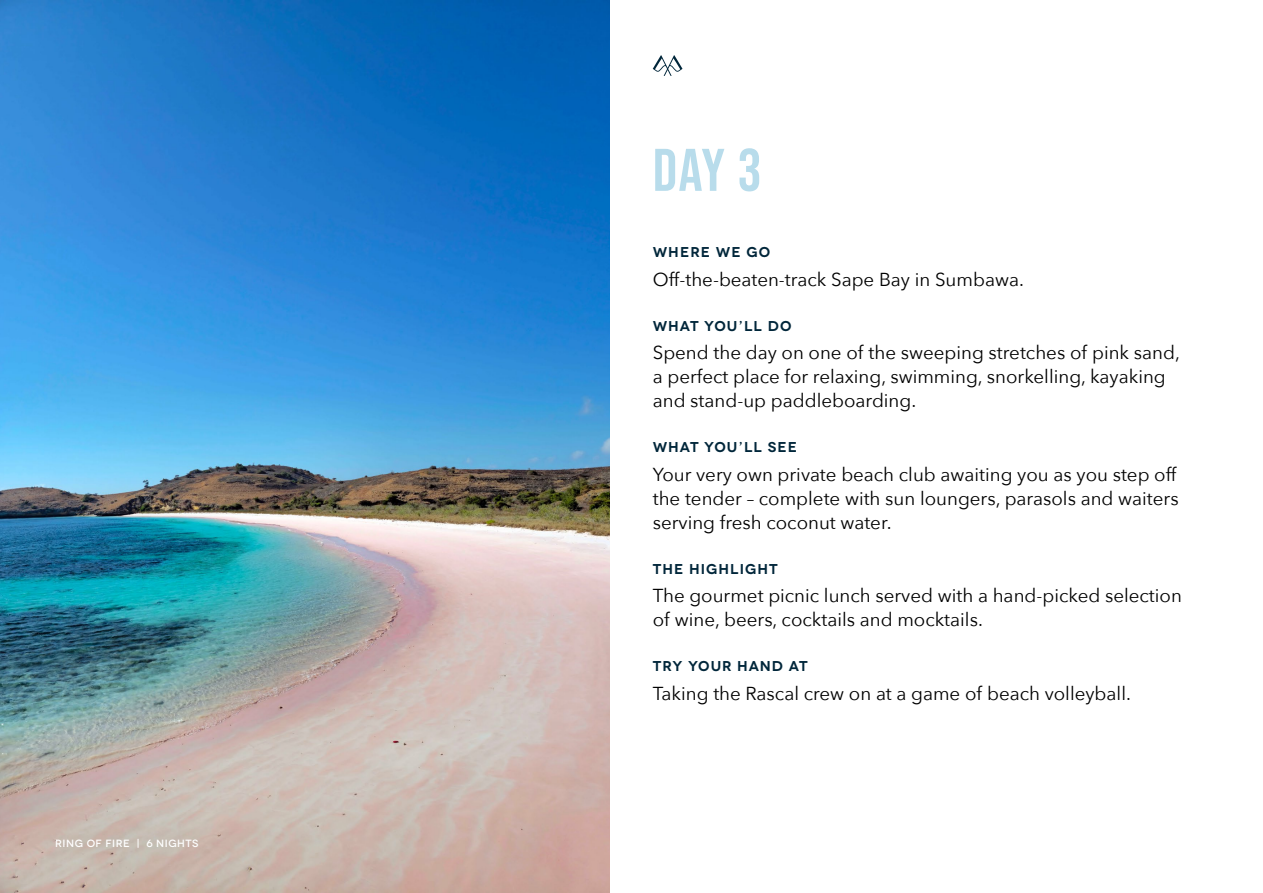
<style>
.page{position:relative;width:1263px;height:893px;background:#fff}
.page>*{position:absolute;margin:0;border:0;box-sizing:border-box;transform-origin:0 0}
.t1{font:60px "Bebas Neue";color:#b8dceb}
.t2{font:18.75px/24px "Avenir Next";color:#000}
.t3{font:600 14.25px "Novecentowide";letter-spacing:.075em;color:#00263a}
.t4{font:500 10.5px "Novecentowide";letter-spacing:.05em;color:#fff}
</style>
<div class="page">
<img style="left:0;top:0;width:609px;height:893px">
<svg style="left:653px;top:55px;width:29px;height:21px"></svg>
<p class="t4" style="left:55px;top:837px;width:145px">RING OF FIRE | 6 NIGHTS</p>
<h1 class="t1" style="left:653px;top:136px;width:110px">DAY 3</h1>
<p class="t3" style="left:653px;top:244px;width:119px">WHERE WE GO</p>
<p class="t2" style="left:653px;top:266px;width:373px">Off-the-beaten-track Sape Bay in Sumbawa.</p>
<p class="t3" style="left:653px;top:317px;width:140px">WHAT YOU’LL DO</p>
<p class="t2" style="left:653px;top:340px;width:529px">Spend the day on one of the sweeping stretches of pink sand, a perfect place for relaxing, swimming, snorkelling, kayaking and stand-up paddleboarding.</p>
<p class="t3" style="left:653px;top:439px;width:146px">WHAT YOU’LL SEE</p>
<p class="t2" style="left:653px;top:461px;width:527px;text-align:justify">Your very own private beach club awaiting you as you step off the tender – complete with sun loungers, parasols and waiters serving fresh coconut water.</p>
<p class="t3" style="left:653px;top:560px;width:126px">THE HIGHLIGHT</p>
<p class="t2" style="left:653px;top:583px;width:531px">The gourmet picnic lunch served with a hand-picked selection of wine, beers, cocktails and mocktails.</p>
<p class="t3" style="left:653px;top:658px;width:156px">TRY YOUR HAND AT</p>
<p class="t2" style="left:653px;top:680px;width:480px">Taking the Rascal crew on at a game of beach volleyball.</p>
</div>
